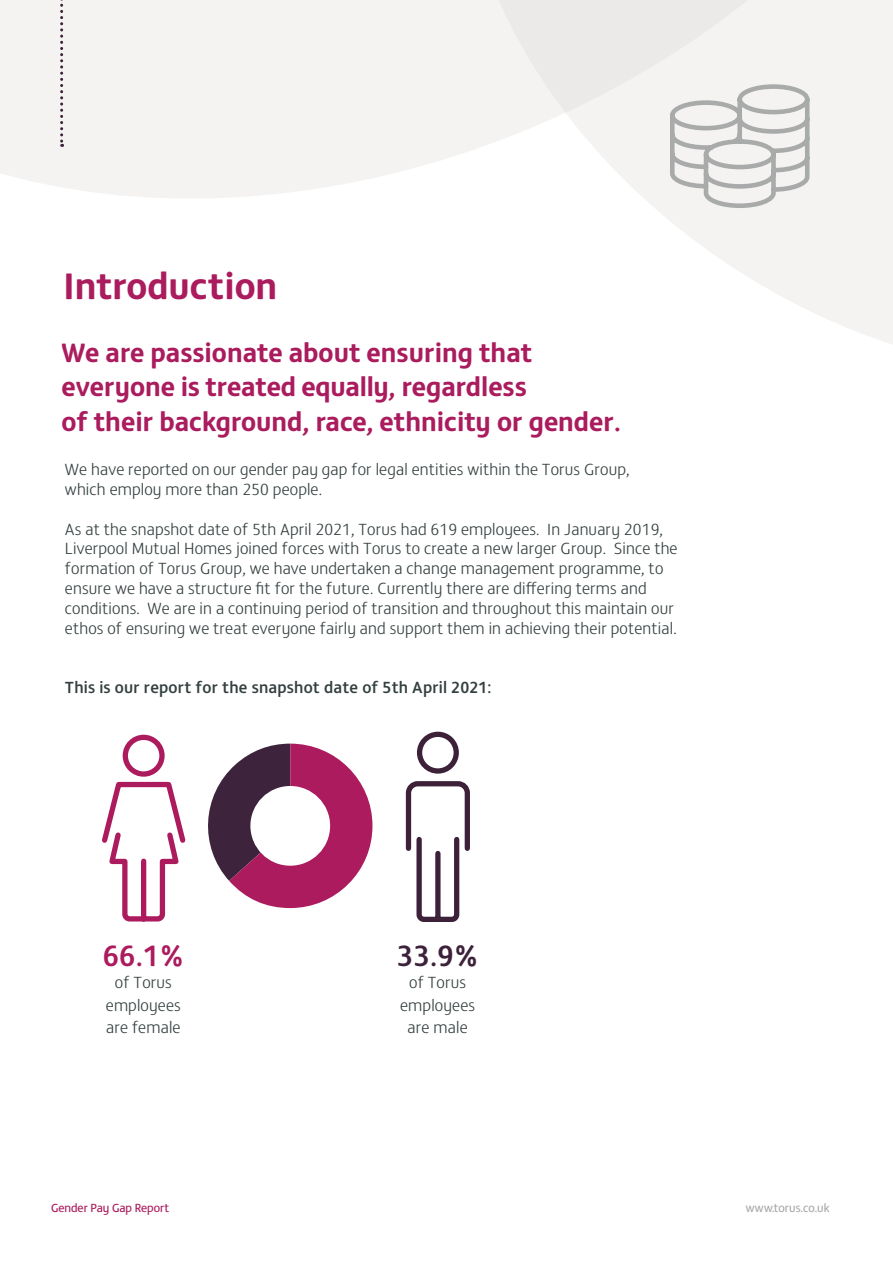
<style>
.page{position:relative;width:893px;height:1263px;background:#fff}
.page>*{position:absolute;margin:0;border:0;box-sizing:border-box;transform-origin:0 0}
.t1{font:700 37.5px "FS Matthew";color:#aa1c5d}
.t2{font:500 30px "FS Matthew";color:#ac1b5d}
.t3{font:500 30px "FS Matthew";color:#3c2139}
.t4{font:700 27px/34.5px "FS Matthew";color:#aa1c5d}
.t5{font:300 16.5px/19.8px "FS Matthew";letter-spacing:.01em;color:#343f3f}
.t6{font:500 16.5px "FS Matthew";letter-spacing:.01em;color:#343f3f}
.t7{font:12px "FS Matthew";color:#aa1c5d}
.t8{font:12px "FS Matthew";letter-spacing:.01em;color:#a7a9a9}
</style>
<div class="page">
<svg style="left:744px;top:274px;width:149px;height:70px;fill:#f4f3f2"></svg>
<svg style="left:0;top:0;width:893px;height:274px;fill:#f4f3f2"></svg>
<svg style="left:102px;top:734px;width:84px;height:188px"></svg>
<svg style="left:405px;top:731px;width:65px;height:191px"></svg>
<svg style="left:60px;top:0;width:3px;height:147px"></svg>
<svg style="left:208px;top:744px;width:164px;height:164px"></svg>
<div style="left:250px;top:786px;width:80px;height:80px;background:#fff;border-radius:50%"></div>
<svg style="left:668px;top:82px;width:144px;height:128px"></svg>
<h1 class="t1" style="left:64px;top:256px;width:215px">Introduction</h1>
<h3 class="t4" style="left:62px;top:333px;width:561px">We are passionate about ensuring that everyone is treated equally, regardless<br>of their background, race, ethnicity or gender.</h3>
<p class="t5" style="left:65px;top:458px;width:566px">We have reported on our gender pay gap for legal entities within the Torus Group, which employ more than 250 people.</p>
<p class="t5" style="left:65px;top:518px;width:614px">As at the snapshot date of 5th April 2021, Torus had 619 employees. In January 2019, Liverpool Mutual Homes joined forces with Torus to create a new larger Group. Since the formation of Torus Group, we have undertaken a change management programme, to ensure we have a structure fit for the future. Currently there are differing terms and conditions. We are in a continuing period of transition and throughout this maintain our ethos of ensuring we treat everyone fairly and support them in achieving their potential.</p>
<p class="t6" style="left:65px;top:674px;width:428px">This is our report for the snapshot date of 5th April 2021:</p>
<h2 class="t2" style="left:103px;top:931px;width:83px">66.1%</h2>
<p class="t5" style="left:106px;top:970px;width:76px;line-height:22.5px;text-align:center">of Torus employees are female</p>
<h2 class="t3" style="left:397px;top:931px;width:83px">33.9%</h2>
<p class="t5" style="left:400px;top:970px;width:76px;line-height:22.5px;text-align:center">of Torus employees are male</p>
<p class="t7" style="left:51px;top:1199px;width:120px">Gender Pay Gap Report</p>
<p class="t8" style="left:746px;top:1199px;width:85px">www.torus.co.uk</p>
</div>
